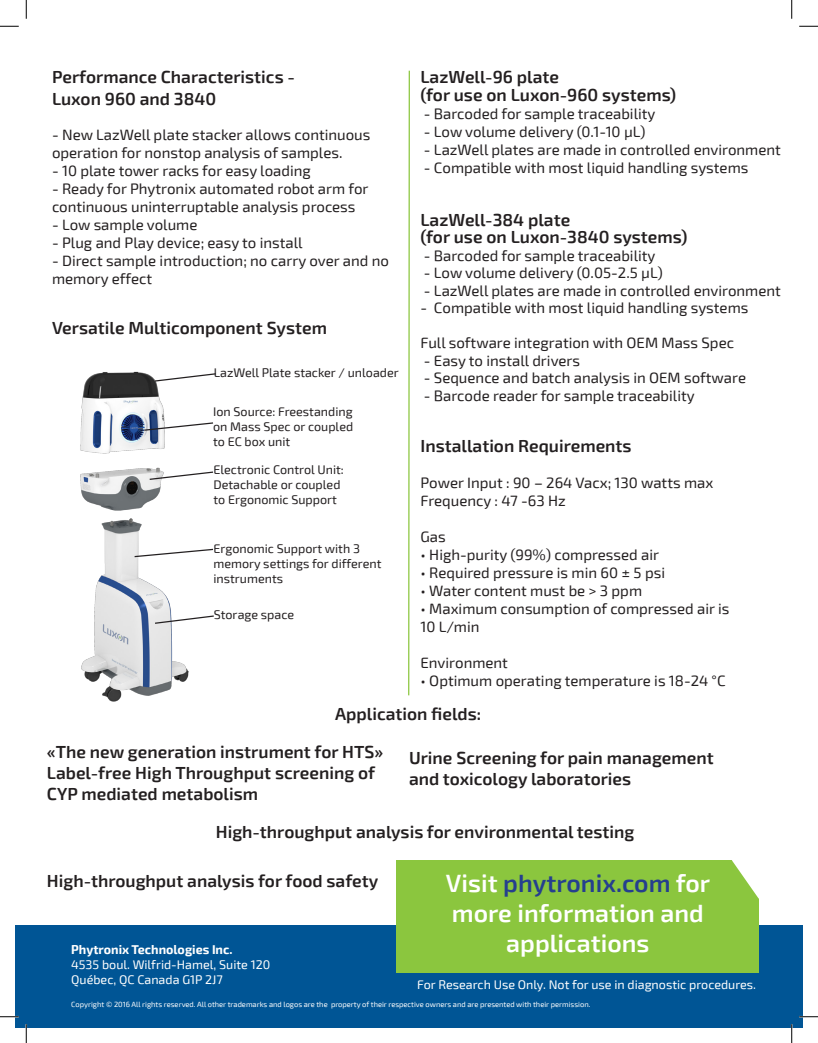
<style>
.page{position:relative;width:818px;height:1043px;background:#fff}
.page>*{position:absolute;margin:0;border:0;box-sizing:border-box;transform-origin:0 0}
.t1{font:600 25px "Exo 2";color:#fff}
.t2{font:600 25px "Exo 2";color:#253f8e}
.t3{font:600 17.5px/21px "Exo 2";color:#231f20}
.t4{font:15px/18px "Exo 2";color:#231f20}
.t5{font:12.5px/15px "Exo 2";color:#231f20}
.t6{font:12.5px "Exo 2";color:#fff}
.t7{font:700 12.5px "Exo 2";color:#fff}
.t8{font:7.5px "Exo 2";color:#fff}
.s1{color:#fff}
</style>
<div class="page">
<div style="left:15px;top:925px;width:787px;height:103px;background:#005595"></div>
<div style="left:397px;top:860px;width:361px;height:112px;background:#8bc63e"></div>
<svg style="left:732px;top:860px;width:26px;height:38px"></svg>
<img style="left:80px;top:371px;width:109px;height:331px">
<svg style="left:154px;top:372px;width:62px;height:10px"></svg>
<svg style="left:143px;top:421px;width:70px;height:10px"></svg>
<svg style="left:148px;top:471px;width:66px;height:9px"></svg>
<svg style="left:133px;top:548px;width:81px;height:10px"></svg>
<svg style="left:154px;top:614px;width:60px;height:10px"></svg>
<svg style="left:408px;top:70px;width:2px;height:626px"></svg>
<svg style="left:0;top:25px;width:19px;height:2px"></svg>
<svg style="left:799px;top:25px;width:19px;height:2px"></svg>
<svg style="left:0;top:1015px;width:19px;height:2px"></svg>
<svg style="left:799px;top:1015px;width:19px;height:2px"></svg>
<svg style="left:25px;top:0;width:2px;height:19px"></svg>
<svg style="left:25px;top:1024px;width:2px;height:18px"></svg>
<svg style="left:791px;top:0;width:1px;height:19px"></svg>
<svg style="left:790px;top:1024px;width:2px;height:18px"></svg>
<p class="t3" style="left:52px;top:67px;width:244px">Performance Characteristics -</p>
<p class="t3" style="left:52px;top:88px;width:166px">Luxon 960 and 3840</p>
<p class="t4" style="left:52px;top:126px;width:320px">- New LazWell plate stacker allows continuous</p>
<p class="t4" style="left:52px;top:144px;width:292px">operation for nonstop analysis of samples.</p>
<p class="t4" style="left:52px;top:162px;width:260px">- 10 plate tower racks for easy loading</p>
<p class="t4" style="left:52px;top:180px;width:318px">- Ready for Phytronix automated robot arm for</p>
<p class="t4" style="left:52px;top:198px;width:305px">continuous uninterruptable analysis process</p>
<p class="t4" style="left:52px;top:216px;width:147px">- Low sample volume</p>
<p class="t4" style="left:52px;top:234px;width:252px">- Plug and Play device; easy to install</p>
<p class="t4" style="left:52px;top:252px;width:338px">- Direct sample introduction; no carry over and no memory effect</p>
<p class="t3" style="left:52px;top:318px;width:276px">Versatile Multicomponent System</p>
<p class="t5" style="left:214px;top:365px;width:186px">LazWell Plate stacker / unloader</p>
<p class="t5" style="left:213px;top:405px;width:142px;text-align:justify">Ion Source: Freestanding on Mass Spec or coupled to EC box unit</p>
<p class="t5" style="left:213px;top:462px;width:132px">Electronic Control Unit:</p>
<p class="t5" style="left:213px;top:477px;width:128px">Detachable or coupled to Ergonomic Support</p>
<p class="t5" style="left:213px;top:541px;width:169px">Ergonomic Support with 3 memory settings for different</p>
<p class="t5" style="left:213px;top:571px;width:71px">instruments</p>
<p class="t5" style="left:214px;top:607px;width:82px">Storage space</p>
<p class="t3" style="left:420px;top:67px;width:140px">LazWell-96 plate</p>
<p class="t3" style="left:420px;top:85px;width:257px">(for use on Luxon-960 systems)</p>
<p class="t4" style="left:424px;top:105px;width:233px">- Barcoded for sample traceability</p>
<p class="t4" style="left:424px;top:123px;width:223px">- Low volume delivery (0.1-10 µL)</p>
<p class="t4" style="left:424px;top:141px;width:358px">- LazWell plates are made in controlled environment</p>
<p class="t4" style="left:424px;top:159px;width:326px">- Compatible with most liquid handling systems</p>
<p class="t3" style="left:420px;top:209px;width:151px">LazWell-384 plate</p>
<p class="t3" style="left:420px;top:227px;width:268px">(for use on Luxon-3840 systems)</p>
<p class="t4" style="left:424px;top:247px;width:233px">- Barcoded for sample traceability</p>
<p class="t4" style="left:424px;top:264px;width:240px">- Low volume delivery (0.05-2.5 µL)</p>
<p class="t4" style="left:424px;top:282px;width:358px">- LazWell plates are made in controlled environment</p>
<p class="t4" style="left:420px;top:299px;width:329px">- Compatible with most liquid handling systems</p>
<p class="t4" style="left:420px;top:334px;width:315px">Full software integration with OEM Mass Spec</p>
<p class="t4" style="left:424px;top:352px;width:158px">- Easy to install drivers</p>
<p class="t4" style="left:424px;top:369px;width:324px">- Sequence and batch analysis in OEM software</p>
<p class="t4" style="left:424px;top:387px;width:272px">- Barcode reader for sample traceability</p>
<p class="t3" style="left:420px;top:435px;width:213px">Installation Requirements</p>
<p class="t4" style="left:420px;top:474px;width:294px">Power Input : 90 – 264 Vacx; 130 watts max</p>
<p class="t4" style="left:420px;top:492px;width:147px">Frequency : 47 -63 Hz</p>
<p class="t4" style="left:420px;top:528px;width:27px">Gas</p>
<p class="t4" style="left:420px;top:546px;width:240px">• High-purity (99%) compressed air</p>
<p class="t4" style="left:420px;top:564px;width:246px">• Required pressure is min 60 ± 5 psi</p>
<p class="t4" style="left:420px;top:582px;width:223px">• Water content must be &gt; 3 ppm</p>
<p class="t4" style="left:420px;top:600px;width:310px">• Maximum consumption of compressed air is<br>10 L/min</p>
<p class="t4" style="left:420px;top:654px;width:89px">Environment</p>
<p class="t4" style="left:420px;top:672px;width:306px">• Optimum operating temperature is 18-24 °C</p>
<p class="t3" style="left:335px;top:704px;width:147px">Application fields:</p>
<p class="t3" style="left:47px;top:741px;width:338px">«The new generation instrument for HTS»<br>Label-free High Throughput screening of<br>CYP mediated metabolism</p>
<p class="t3" style="left:409px;top:747px;width:306px">Urine Screening for pain management and toxicology laboratories</p>
<p class="t3" style="left:216px;top:821px;width:420px">High-throughput analysis for environmental testing</p>
<p class="t3" style="left:47px;top:870px;width:333px">High-throughput analysis for food safety</p>
<p class="t2" style="left:446px;top:868px;width:266px"><span class="s1">Visit</span> phytronix.com <span class="s1">for</span></p>
<p class="t1" style="left:452px;top:898px;width:253px">more information and</p>
<p class="t7" style="left:71px;top:942px;width:163px">Phytronix Technologies Inc.</p>
<p class="t1" style="left:506px;top:928px;width:145px">applications</p>
<p class="t6" style="left:71px;top:957px;width:200px">4535 boul. Wilfrid-Hamel, Suite 120</p>
<p class="t6" style="left:71px;top:972px;width:153px">Québec, QC Canada G1P 2J7</p>
<p class="t6" style="left:417px;top:977px;width:340px">For Research Use Only. Not for use in diagnostic procedures.</p>
<p class="t8" style="left:71px;top:999px;width:520px">Copyright © 2016 All rights reserved. All other trademarks and logos are the property of their respective owners and are presented with their permission.</p>
</div>
